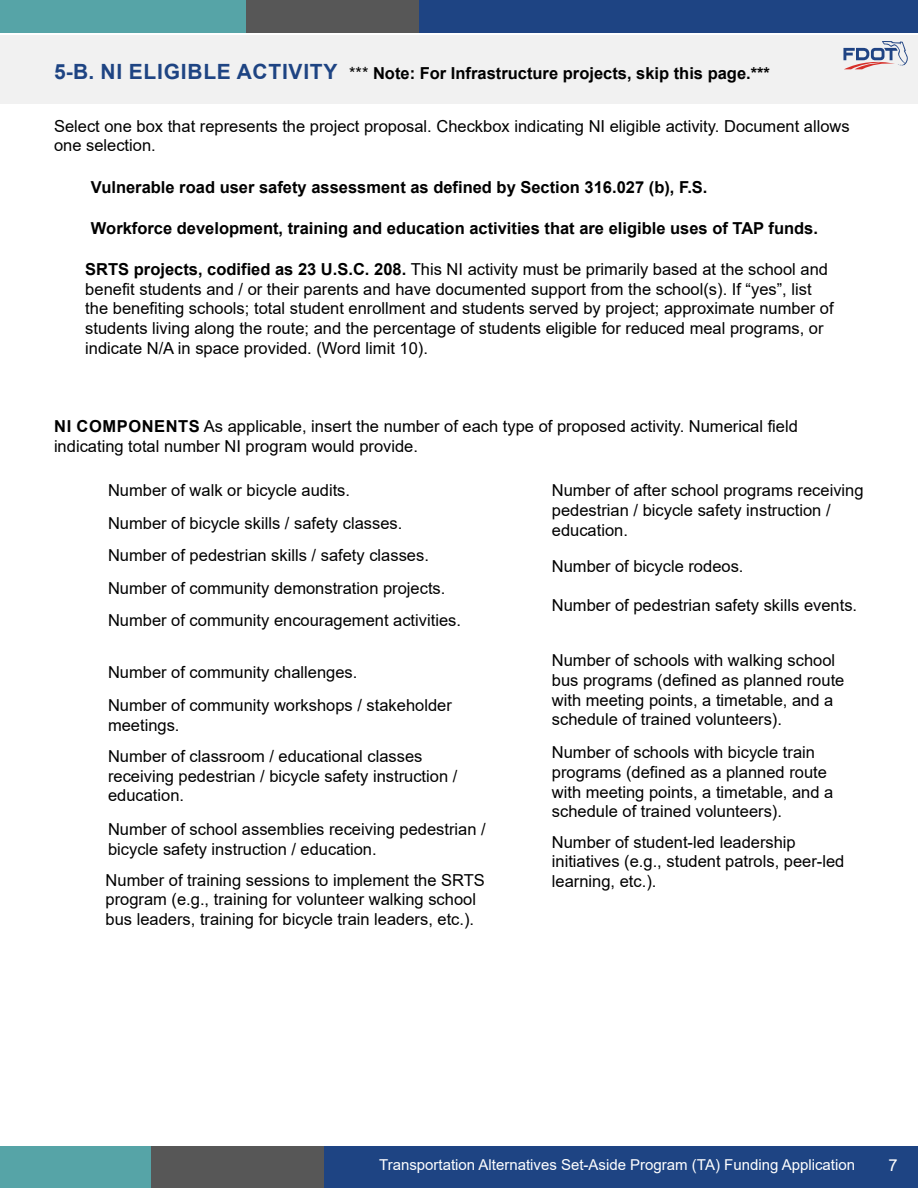
<style>
.page{position:relative;width:918px;height:1188px;background:#fff}
.page>*{position:absolute;margin:0;border:0;box-sizing:border-box;transform-origin:0 0}
.t1{font:16.5px/19.8px "Arial";color:#000}
.t2{font:700 16.5px "Arial";color:#000}
.t3{font:16.5px "Arial";color:#fff}
.t4{font:15px "Arial";color:#fff}
.s1{font-size:21px;color:#1e4483}
.s2{font-weight:400}
.s3{font-weight:700}
</style>
<div class="page">
<div style="left:0;top:1146px;width:169px;height:42px;background:#56a4a7"></div>
<div style="left:323px;top:1146px;width:595px;height:42px;background:#1e4483"></div>
<div style="left:151px;top:1146px;width:172px;height:42px;background:#575757"></div>
<div style="left:0;top:35px;width:918px;height:69px;background:#f1f1f1"></div>
<div style="left:0;top:0;width:264px;height:33px;background:#56a4a7"></div>
<div style="left:418px;top:0;width:500px;height:33px;background:#1e4483"></div>
<div style="left:246px;top:0;width:172px;height:33px;background:#575757"></div>
<svg style="left:843px;top:41px;width:65px;height:28px"></svg>
<p class="t2" style="left:54px;top:61px;width:718px"><span class="s1">5-B. NI ELIGIBLE ACTIVITY</span> <span class="s2">***</span> Note: For Infrastructure projects, skip this page.***</p>
<p class="t1" style="left:54px;top:116px;width:797px">Select one box that represents the project proposal. Checkbox indicating NI eligible activity. Document allows one selection.</p>
<p class="t2" style="left:91px;top:176px;width:618px">Vulnerable road user safety assessment as defined by Section 316.027 (b), F.S.</p>
<p class="t2" style="left:91px;top:217px;width:729px">Workforce development, training and education activities that are eligible uses of TAP funds.</p>
<p class="t1" style="left:85px;top:259px;width:750px"><span class="s3">SRTS projects, codified as 23 U.S.C. 208.</span> This NI activity must be primarily based at the school and benefit students and / or their parents and have documented support from the school(s). If “yes”, list the benefiting schools; total student enrollment and students served by project; approximate number of students living along the route; and the percentage of students eligible for reduced meal programs, or indicate N/A in space provided. (Word limit 10).</p>
<p class="t1" style="left:54px;top:416px;width:745px"><span class="s3">NI COMPONENTS</span> As applicable, insert the number of each type of proposed activity. Numerical field indicating total number NI program would provide.</p>
<p class="t1" style="left:108px;top:480px;width:244px">Number of walk or bicycle audits.</p>
<p class="t1" style="left:108px;top:513px;width:296px">Number of bicycle skills / safety classes.</p>
<p class="t1" style="left:108px;top:545px;width:322px">Number of pedestrian skills / safety classes.</p>
<p class="t1" style="left:108px;top:578px;width:339px">Number of community demonstration projects.</p>
<p class="t1" style="left:108px;top:611px;width:355px">Number of community encouragement activities.</p>
<p class="t1" style="left:108px;top:663px;width:251px">Number of community challenges.</p>
<p class="t1" style="left:108px;top:695px;width:345px">Number of community workshops / stakeholder meetings.</p>
<p class="t1" style="left:108px;top:746px;width:351px">Number of classroom / educational classes receiving pedestrian / bicycle safety instruction / education.</p>
<p class="t1" style="left:108px;top:819px;width:379px">Number of school assemblies receiving pedestrian / bicycle safety instruction / education.</p>
<p class="t1" style="left:552px;top:480px;width:313px">Number of after school programs receiving pedestrian / bicycle safety instruction / education.</p>
<p class="t1" style="left:552px;top:557px;width:193px">Number of bicycle rodeos.</p>
<p class="t1" style="left:552px;top:595px;width:307px">Number of pedestrian safety skills events.</p>
<p class="t1" style="left:552px;top:650px;width:294px">Number of schools with walking school bus programs (defined as planned route with meeting points, a timetable, and a schedule of trained volunteers).</p>
<p class="t1" style="left:552px;top:742px;width:283px">Number of schools with bicycle train programs (defined as a planned route with meeting points, a timetable, and a schedule of trained volunteers).</p>
<p class="t1" style="left:552px;top:832px;width:294px">Number of student-led leadership initiatives (e.g., student patrols, peer-led</p>
<p class="t1" style="left:106px;top:870px;width:381px">Number of training sessions to implement the SRTS</p>
<p class="t1" style="left:552px;top:871px;width:106px">learning, etc.).</p>
<p class="t1" style="left:106px;top:890px;width:372px">program (e.g., training for volunteer walking school bus leaders, training for bicycle train leaders, etc.).</p>
<p class="t4" style="left:379px;top:1155px;width:478px">Transportation Alternatives Set-Aside Program (TA) Funding Application</p>
<p class="t3" style="left:888px;top:1154px;width:11px">7</p>
</div>
